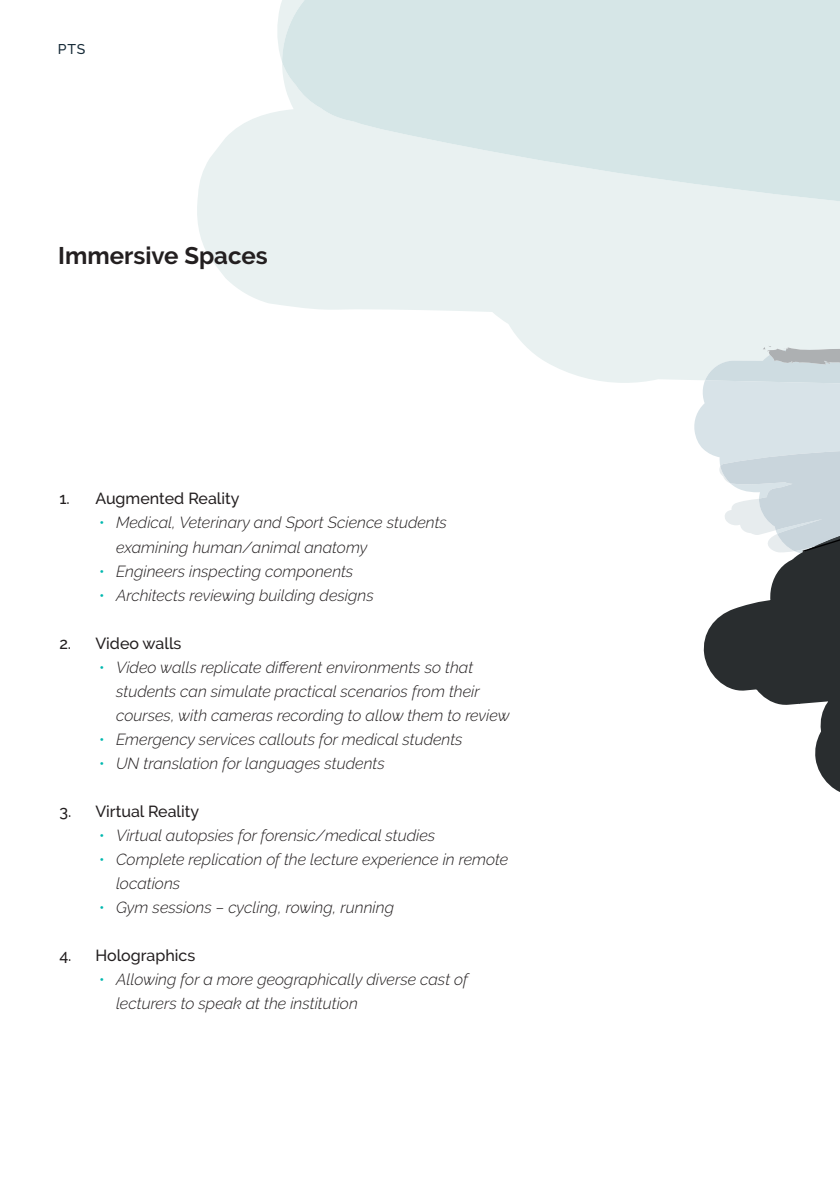
<style>
.page{position:relative;width:840px;height:1193px;background:#fff}
.page>*{position:absolute;margin:0;border:0;box-sizing:border-box;transform-origin:0 0}
.t1{font:700 24px "Raleway";color:#231f20}
.t2{font:italic 300 16px/24px "Raleway";color:#231f20}
.t3{font:500 16px "Raleway";color:#231f20}
.t4{font:500 14px "Raleway";color:#182c39}
.s1{font-style:normal;color:#00b8af}
</style>
<div class="page">
<svg style="left:197px;top:2px;width:643px;height:381px;fill:#e9f1f1"></svg>
<svg style="left:282px;top:0;width:558px;height:277px;background:#deeaeb"></svg>
<svg style="left:703px;top:635px;width:137px;height:157px"></svg>
<svg style="left:693px;top:328px;width:147px;height:307px"></svg>
<p class="t4" style="left:58px;top:41px;width:29px">PTS</p>
<h1 class="t1" style="left:58px;top:242px;width:211px">Immersive Spaces</h1>
<p class="t3" style="left:59px;top:489px;width:182px">1. Augmented Reality</p>
<p class="t2" style="left:116px;top:510px;width:332px;text-indent:-17px"><span class="s1">•</span> Medical, Veterinary and Sport Science students examining human/animal anatomy</p>
<p class="t2" style="left:99px;top:558px;width:256px"><span class="s1">•</span> Engineers inspecting components</p>
<p class="t2" style="left:99px;top:582px;width:276px"><span class="s1">•</span> Architects reviewing building designs</p>
<p class="t3" style="left:59px;top:633px;width:124px">2. Video walls</p>
<p class="t2" style="left:116px;top:654px;width:395px;text-indent:-17px"><span class="s1">•</span> Video walls replicate different environments so that students can simulate practical scenarios from their courses, with cameras recording to allow them to review</p>
<p class="t2" style="left:99px;top:726px;width:365px"><span class="s1">•</span> Emergency services callouts for medical students</p>
<p class="t2" style="left:99px;top:750px;width:287px"><span class="s1">•</span> UN translation for languages students</p>
<p class="t3" style="left:59px;top:801px;width:141px">3. Virtual Reality</p>
<p class="t2" style="left:99px;top:822px;width:338px"><span class="s1">•</span> Virtual autopsies for forensic/medical studies</p>
<p class="t2" style="left:116px;top:846px;width:394px;text-indent:-17px"><span class="s1">•</span> Complete replication of the lecture experience in remote locations</p>
<p class="t2" style="left:99px;top:894px;width:296px"><span class="s1">•</span> Gym sessions – cycling, rowing, running</p>
<p class="t3" style="left:59px;top:945px;width:137px">4. Holographics</p>
<p class="t2" style="left:116px;top:966px;width:354px;text-indent:-17px"><span class="s1">•</span> Allowing for a more geographically diverse cast of lecturers to speak at the institution</p>
</div>
